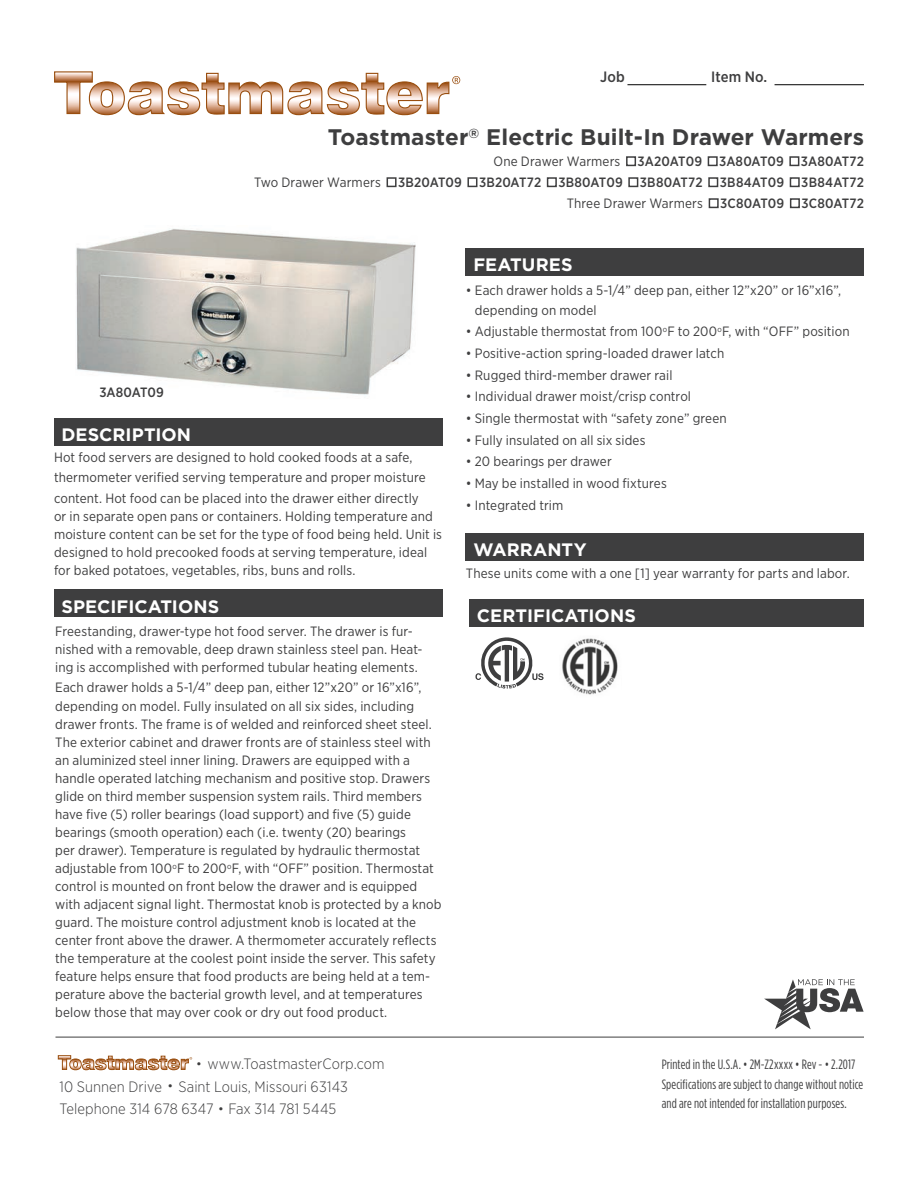
<style>
.page{position:relative;width:918px;height:1188px;background:#fff}
.page>*{position:absolute;margin:0;border:0;box-sizing:border-box;transform-origin:0 0}
.t1{font:700 22.5px "Gotham";color:#3e3e3f}
.t2{font:700 18px "Gotham";color:#fff}
.t3{font:300 15px/22.5px "Gotham Narrow";letter-spacing:.005em;color:#3e3e3f}
.t4{font:500 15px "Gotham Narrow";letter-spacing:.01em;color:#3e3e3f}
.t5{font:13.5px/18px "Gotham Narrow";letter-spacing:.01em;color:#3e3e3f}
.t6{font:13.5px/19.5px "Gotham Condensed";letter-spacing:.01em;color:#3e3e3f}
.t7{font:500 13.5px "Gotham Narrow";letter-spacing:.01em;color:#3e3e3f}
.s1{font-family:"Gotham";font-weight:400;font-size:12px}
</style>
<div class="page">
<div style="left:626px;top:156px;width:10px;height:10px;border:2px solid #3e3e3f"></div>
<div style="left:708px;top:156px;width:10px;height:10px;border:2px solid #3e3e3f"></div>
<div style="left:789px;top:156px;width:10px;height:10px;border:2px solid #3e3e3f"></div>
<div style="left:387px;top:177px;width:10px;height:10px;border:2px solid #3e3e3f"></div>
<div style="left:467px;top:177px;width:10px;height:10px;border:2px solid #3e3e3f"></div>
<div style="left:547px;top:177px;width:10px;height:10px;border:2px solid #3e3e3f"></div>
<div style="left:628px;top:177px;width:10px;height:10px;border:2px solid #3e3e3f"></div>
<div style="left:708px;top:177px;width:10px;height:10px;border:2px solid #3e3e3f"></div>
<div style="left:790px;top:177px;width:10px;height:10px;border:2px solid #3e3e3f"></div>
<div style="left:709px;top:198px;width:10px;height:10px;border:2px solid #3e3e3f"></div>
<div style="left:790px;top:198px;width:10px;height:10px;border:2px solid #3e3e3f"></div>
<hr style="left:627px;top:84px;width:79px;height:1px;background:#000">
<hr style="left:775px;top:84px;width:89px;height:1px;background:#000">
<div style="left:54px;top:418px;width:389px;height:28px;background:#3e3e3f"></div>
<div style="left:54px;top:590px;width:389px;height:27px;background:#3e3e3f"></div>
<hr style="left:56px;top:1037px;width:808px;height:1px;background:#3e3e3f">
<svg style="left:764px;top:979px;width:100px;height:50px"></svg>
<img style="left:76px;top:229px;width:340px;height:166px">
<div style="left:466px;top:248px;width:398px;height:28px;background:#3e3e3f"></div>
<div style="left:469px;top:599px;width:395px;height:27px;background:#3e3e3f"></div>
<svg style="left:476px;top:637px;width:68px;height:52px"></svg>
<img style="left:562px;top:638px;width:56px;height:57px">
<div style="left:466px;top:534px;width:398px;height:27px;background:#3e3e3f"></div>
<svg style="left:54px;top:71px;width:406px;height:45px"></svg>
<svg style="left:58px;top:1055px;width:134px;height:16px"></svg>
<p class="t4" style="left:600px;top:68px;width:26px">Job</p>
<p class="t4" style="left:711px;top:68px;width:58px">Item No.</p>
<p class="t1" style="left:328px;top:124px;width:538px">Toastmaster<sup>®</sup> Electric Built-In Drawer Warmers</p>
<p class="t5" style="left:493px;top:152px;width:128px">One Drawer Warmers</p>
<p class="t7" style="left:638px;top:153px;width:66px">3A20AT09</p>
<p class="t7" style="left:719px;top:153px;width:66px">3A80AT09</p>
<p class="t7" style="left:801px;top:153px;width:65px">3A80AT72</p>
<p class="t5" style="left:254px;top:173px;width:128px">Two Drawer Warmers</p>
<p class="t7" style="left:398px;top:174px;width:65px">3B20AT09</p>
<p class="t7" style="left:479px;top:174px;width:64px">3B20AT72</p>
<p class="t7" style="left:558px;top:174px;width:66px">3B80AT09</p>
<p class="t7" style="left:640px;top:174px;width:64px">3B80AT72</p>
<p class="t7" style="left:720px;top:174px;width:66px">3B84AT09</p>
<p class="t7" style="left:801px;top:174px;width:64px">3B84AT72</p>
<p class="t5" style="left:567px;top:194px;width:138px">Three Drawer Warmers</p>
<p class="t7" style="left:720px;top:195px;width:66px">3C80AT09</p>
<p class="t7" style="left:801px;top:195px;width:64px">3C80AT72</p>
<p class="t7" style="left:99px;top:384px;width:66px">3A80AT09</p>
<p class="t2" style="left:62px;top:424px;width:131px">DESCRIPTION</p>
<p class="t5" style="left:54px;top:448px;width:360px">Hot food servers are designed to hold cooked foods at a safe,</p>
<p class="t5" style="left:54px;top:468px;width:373px">thermometer verified serving temperature and proper moisture</p>
<p class="t5" style="left:54px;top:489px;width:390px">content. Hot food can be placed into the drawer either directly<br>or in separate open pans or containers. Holding temperature and moisture content can be set for the type of food being held. Unit is designed to hold precooked foods at serving temperature, ideal</p>
<p class="t5" style="left:54px;top:561px;width:303px">for baked potatoes, vegetables, ribs, buns and rolls.</p>
<p class="t2" style="left:62px;top:596px;width:159px">SPECIFICATIONS</p>
<p class="t5" style="left:55px;top:622px;width:369px">Freestanding, drawer-type hot food server. The drawer is fur&shy;nished with a removable, deep drawn stainless steel pan. Heat&shy;ing is accomplished with performed tubular heating elements.</p>
<p class="t5" style="left:55px;top:677px;width:368px;line-height:19.5px">Each drawer holds a 5-1/4” deep pan, either 12”x20” or 16”x16”, depending on model. Fully insulated on all six sides, including</p>
<p class="t5" style="left:55px;top:715px;width:388px">drawer fronts. The frame is of welded and reinforced sheet steel.<br>The exterior cabinet and drawer fronts are of stainless steel with an aluminized steel inner lining. Drawers are equipped with a handle operated latching mechanism and positive stop. Drawers glide on third member suspension system rails. Third members have five (5) roller bearings (load support) and five (5) guide bearings (smooth operation) each (i.e. twenty (20) bearings<br>per drawer). Temperature is regulated by hydraulic thermostat adjustable from 100<sup>o</sup>F to 200<sup>o</sup>F, with “OFF” position. Thermostat control is mounted on front below the drawer and is equipped with adjacent signal light. Thermostat knob is protected by a knob guard. The moisture control adjustment knob is located at the center front above the drawer. A thermometer accurately reflects the temperature at the coolest point inside the server. This safety feature helps ensure that food products are being held at a tem&shy;perature above the bacterial growth level, and at temperatures below those that may over cook or dry out food product.</p>
<p class="t3" style="left:59px;top:1053px;width:327px;text-indent:137px"><span class="s1">•</span> www.ToastmasterCorp.com<br>10 Sunnen Drive <span class="s1">•</span> Saint Louis, Missouri 63143</p>
<p class="t3" style="left:59px;top:1098px;width:278px">Telephone 314 678 6347 <span class="s1">•</span> Fax 314 781 5445</p>
<p class="t2" style="left:473px;top:254px;width:101px">FEATURES</p>
<p class="t5" style="left:475px;top:281px;width:368px;line-height:19.5px;text-indent:-9px">• Each drawer holds a 5-1/4” deep pan, either 12”x20” or 16”x16”, depending on model</p>
<p class="t5" style="left:466px;top:322px;width:385px">• Adjustable thermostat from 100<sup>o</sup>F to 200<sup>o</sup>F, with “OFF” position</p>
<p class="t5" style="left:466px;top:344px;width:260px">• Positive-action spring-loaded drawer latch</p>
<p class="t5" style="left:466px;top:366px;width:208px">• Rugged third-member drawer rail</p>
<p class="t5" style="left:466px;top:387px;width:227px">• Individual drawer moist/crisp control</p>
<p class="t5" style="left:466px;top:409px;width:262px">• Single thermostat with “safety zone” green</p>
<p class="t5" style="left:466px;top:431px;width:181px">• Fully insulated on all six sides</p>
<p class="t5" style="left:466px;top:452px;width:147px">• 20 bearings per drawer</p>
<p class="t5" style="left:466px;top:474px;width:203px">• May be installed in wood fixtures</p>
<p class="t5" style="left:466px;top:496px;width:99px">• Integrated trim</p>
<p class="t2" style="left:473px;top:540px;width:115px">WARRANTY</p>
<p class="t5" style="left:466px;top:564px;width:385px">These units come with a one [1] year warranty for parts and labor.</p>
<p class="t2" style="left:477px;top:605px;width:160px">CERTIFICATIONS</p>
<p class="t6" style="left:662px;top:1055px;width:203px">Printed in the U.S.A. • 2M-Z2xxxx • Rev - • 2.2017<br>Specifications are subject to change without notice and are not intended for installation purposes.</p>
</div>
